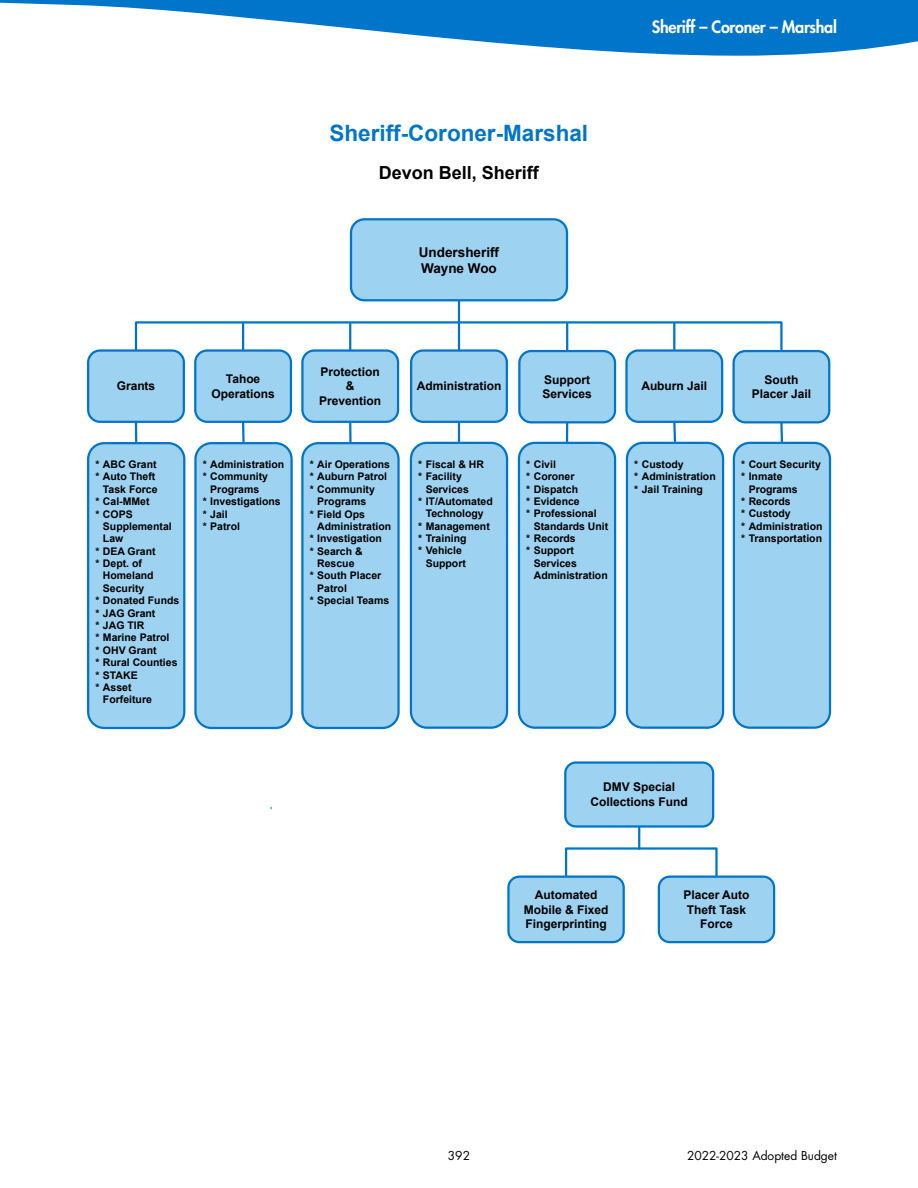
<style>
.page{position:relative;width:918px;height:1188px;background:#fff}
.page>*{position:absolute;margin:0;border:0;box-sizing:border-box;transform-origin:0 0}
.t1{font:700 22.5px "Arial";color:#0075c9}
.t2{font:700 18px "Arial";color:#000}
.t3{font:800 16.5px "Futura Std";letter-spacing:-.02em;color:#fff}
.t4{font:700 13.5px/15.8px "Arial";color:#000}
.t5{font:700 12px/14.7px "Arial";color:#000;text-align:center}
.t6{font:12px "Futura Std";color:#000}
.t7{font:700 10.5px/12.5px "Arial";color:#000}
</style>
<div class="page">
<svg style="left:0;top:0;width:918px;height:56px;fill:#0075c9"></svg>
<svg style="left:657px;top:875px;width:119px;height:69px;background:#95ccee"></svg>
<svg style="left:507px;top:874px;width:118px;height:70px;background:#95ccee"></svg>
<hr style="left:458px;top:300px;width:2px;height:51px;background:#0075c9">
<svg style="left:564px;top:761px;width:151px;height:68px;background:#94cbee"></svg>
<svg style="left:87px;top:320px;width:745px;height:410px"></svg>
<div style="left:565px;top:847px;width:153px;height:31px;border:2px solid #0075c9"></div>
<hr style="left:638px;top:826px;width:2px;height:24px;background:#0075c9">
<svg style="left:349px;top:218px;width:220px;height:85px;background:#99ceef"></svg>
<p class="t1" style="left:330px;top:118px;width:260px">Sheriff-Coroner-Marshal</p>
<p class="t2" style="left:379px;top:160px;width:161px">Devon Bell, Sheriff</p>
<p class="t4" style="left:419px;top:245px;width:82px">Undersheriff<br>Wayne Woo</p>
<h3 class="t3" style="left:652px;top:17px;width:187px">Sheriff – Coroner – Marshal</h3>
<p class="t5" style="left:319px;top:365px;width:63px">Protection &amp;<br>Prevention</p>
<p class="t5" style="left:211px;top:372px;width:65px">Tahoe<br>Operations</p>
<p class="t5" style="left:117px;top:379px;width:40px">Grants</p>
<p class="t5" style="left:543px;top:372px;width:51px;text-align:left">Support<br>Services</p>
<p class="t5" style="left:417px;top:379px;width:86px">Administration</p>
<p class="t7" style="left:96px;top:458px;width:63px">* ABC Grant</p>
<p class="t7" style="left:96px;top:471px;width:61px">* Auto Theft</p>
<p class="t7" style="left:103px;top:483px;width:56px">Task Force</p>
<p class="t7" style="left:96px;top:496px;width:56px">* Cal-MMet</p>
<p class="t7" style="left:96px;top:508px;width:39px">* COPS</p>
<p class="t7" style="left:103px;top:520px;width:70px">Supplemental</p>
<p class="t7" style="left:103px;top:533px;width:22px">Law</p>
<p class="t7" style="left:96px;top:545px;width:62px">* DEA Grant</p>
<p class="t7" style="left:96px;top:558px;width:48px">* Dept. of</p>
<p class="t7" style="left:103px;top:570px;width:52px">Homeland</p>
<p class="t7" style="left:103px;top:582px;width:43px">Security</p>
<p class="t7" style="left:96px;top:595px;width:85px">* Donated Funds</p>
<p class="t7" style="left:96px;top:607px;width:61px">* JAG Grant</p>
<p class="t7" style="left:96px;top:619px;width:50px">* JAG TIR</p>
<p class="t7" style="left:96px;top:632px;width:75px">* Marine Patrol</p>
<p class="t7" style="left:96px;top:644px;width:63px">* OHV Grant</p>
<p class="t7" style="left:96px;top:657px;width:84px">* Rural Counties</p>
<p class="t7" style="left:96px;top:669px;width:44px">* STAKE</p>
<p class="t7" style="left:96px;top:681px;width:38px">* Asset</p>
<p class="t7" style="left:103px;top:694px;width:50px">Forfeiture</p>
<p class="t7" style="left:203px;top:458px;width:83px">* Administration</p>
<p class="t7" style="left:203px;top:471px;width:67px">* Community</p>
<p class="t7" style="left:210px;top:483px;width:50px">Programs</p>
<p class="t7" style="left:203px;top:496px;width:79px">* Investigations</p>
<p class="t7" style="left:203px;top:508px;width:26px">* Jail</p>
<p class="t7" style="left:203px;top:520px;width:39px">* Patrol</p>
<p class="t7" style="left:310px;top:458px;width:82px">* Air Operations</p>
<p class="t7" style="left:310px;top:471px;width:79px">* Auburn Patrol</p>
<p class="t7" style="left:310px;top:483px;width:67px">* Community</p>
<p class="t7" style="left:317px;top:496px;width:50px">Programs</p>
<p class="t7" style="left:310px;top:508px;width:57px">* Field Ops</p>
<p class="t7" style="left:317px;top:520px;width:76px">Administration</p>
<p class="t7" style="left:310px;top:533px;width:74px">* Investigation</p>
<p class="t7" style="left:310px;top:545px;width:54px">* Search &amp;</p>
<p class="t7" style="left:317px;top:558px;width:39px">Rescue</p>
<p class="t7" style="left:310px;top:570px;width:73px">* South Placer</p>
<p class="t7" style="left:317px;top:582px;width:31px">Patrol</p>
<p class="t7" style="left:310px;top:595px;width:81px">* Special Teams</p>
<p class="t7" style="left:418px;top:458px;width:67px">* Fiscal &amp; HR</p>
<p class="t7" style="left:418px;top:471px;width:45px">* Facility</p>
<p class="t7" style="left:426px;top:483px;width:45px">Services</p>
<p class="t7" style="left:418px;top:495px;width:76px">* IT/Automated</p>
<p class="t7" style="left:426px;top:508px;width:60px">Technology</p>
<p class="t7" style="left:418px;top:520px;width:73px">* Management</p>
<p class="t7" style="left:418px;top:532px;width:50px">* Training</p>
<p class="t7" style="left:418px;top:545px;width:45px">* Vehicle</p>
<p class="t7" style="left:426px;top:557px;width:42px">Support</p>
<p class="t7" style="left:526px;top:458px;width:31px">* Civil</p>
<p class="t7" style="left:526px;top:471px;width:50px">* Coroner</p>
<p class="t7" style="left:526px;top:483px;width:53px">* Dispatch</p>
<p class="t7" style="left:526px;top:495px;width:55px">* Evidence</p>
<p class="t7" style="left:526px;top:508px;width:72px">* Professional</p>
<p class="t7" style="left:534px;top:520px;width:76px">Standards Unit</p>
<p class="t7" style="left:526px;top:532px;width:51px">* Records</p>
<p class="t7" style="left:526px;top:545px;width:49px">* Support</p>
<p class="t7" style="left:534px;top:557px;width:45px">Services</p>
<p class="t7" style="left:534px;top:570px;width:76px">Administration</p>
<p class="t5" style="left:641px;top:379px;width:67px">Auburn Jail</p>
<p class="t5" style="left:752px;top:372px;width:61px">South<br>Placer Jail</p>
<p class="t7" style="left:634px;top:458px;width:83px">* Custody<br>* Administration * Jail Training</p>
<p class="t7" style="left:741px;top:458px;width:81px">* Court Security</p>
<p class="t7" style="left:741px;top:471px;width:43px">* Inmate</p>
<p class="t7" style="left:749px;top:483px;width:50px">Programs</p>
<p class="t7" style="left:741px;top:495px;width:51px">* Records</p>
<p class="t7" style="left:741px;top:508px;width:51px">* Custody</p>
<p class="t7" style="left:741px;top:520px;width:83px">* Administration</p>
<p class="t7" style="left:741px;top:532px;width:82px">* Transportation</p>
<p class="t5" style="left:591px;top:780px;width:99px">DMV Special<br>Collections Fund</p>
<p class="t5" style="left:524px;top:888px;width:86px">Automated<br>Mobile &amp; Fixed<br>Fingerprinting</p>
<p class="t5" style="left:683px;top:888px;width:68px">Placer Auto<br>Theft Task<br>Force</p>
<p class="t6" style="left:448px;top:1148px;width:24px">392</p>
<p class="t6" style="left:687px;top:1148px;width:151px">2022-2023 Adopted Budget</p>
</div>
